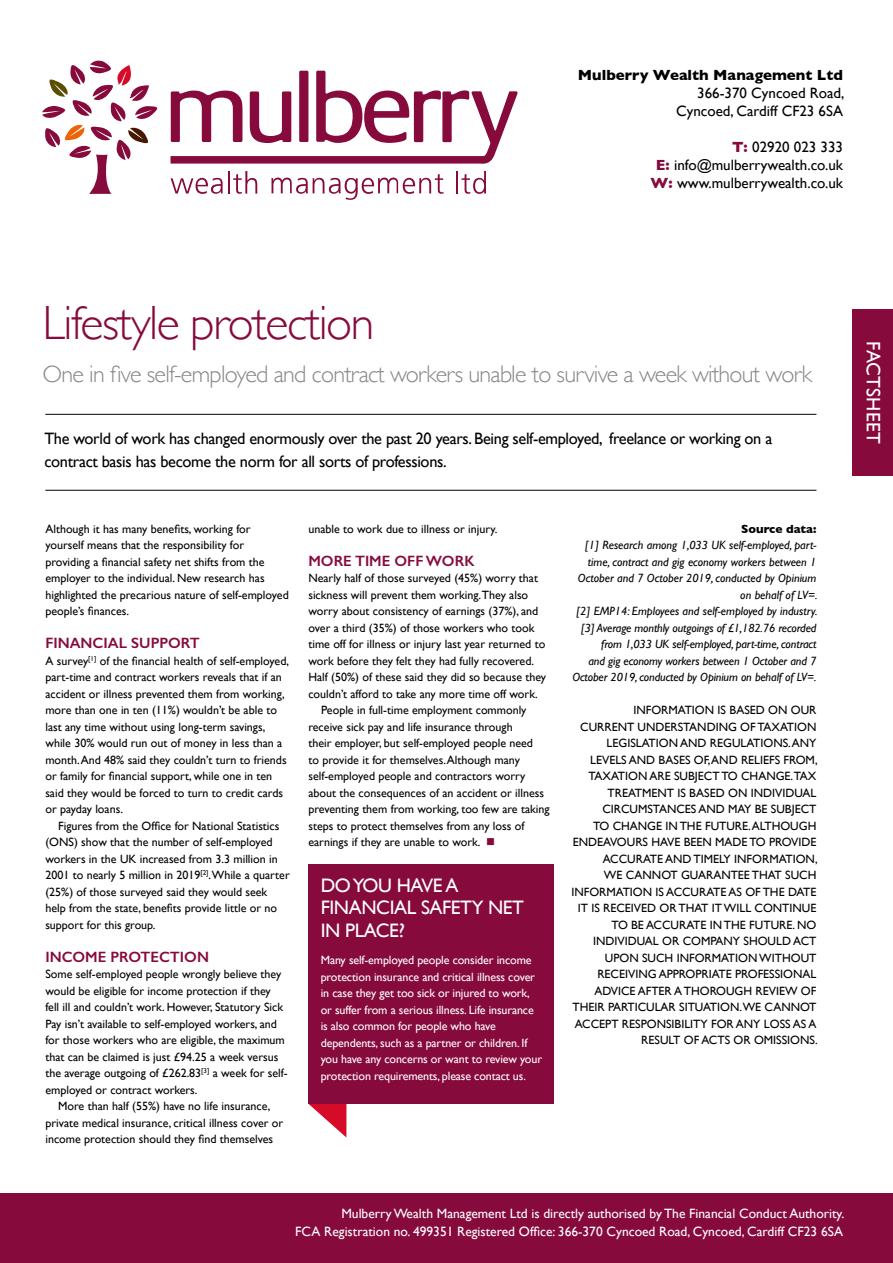
<style>
.page{position:relative;width:893px;height:1263px;background:#fff}
.page>*{position:absolute;margin:0;border:0;box-sizing:border-box;transform-origin:0 0}
.t1{font:300 48px "Gill Sans";letter-spacing:-.03em;color:#870a3d}
.t2{font:300 24px "Gill Sans";letter-spacing:-.03em;color:#878787}
.t3{font:19.5px/22.5px "Gill Sans";letter-spacing:-.02em;color:#fff}
.t4{font:19.5px "Gill Sans";letter-spacing:.01em;color:#fff}
.t5{font:16.5px/22.5px "Gill Sans";letter-spacing:-.02em;color:#000}
.t6{font:15px/18px "Gill Sans";color:#000;text-align:right}
.t7{font:600 15px "Gill Sans";color:#870a3d}
.t8{font:700 15px "Gill Sans";color:#000}
.t9{font:13.5px/18px "Gill Sans";color:#fff;text-align:right}
.t10{font:12px/16.5px "Gill Sans";color:#000}
.t11{font:italic 12px/16.5px "Gill Sans";letter-spacing:-.01em;color:#000;text-align:right}
.t12{font:12px/16.5px "Gill Sans";letter-spacing:-.01em;color:#fff}
.t13{font:700 12px "Gill Sans";color:#000}
.s1{font-weight:700;color:#870a3d}
.s2{color:#870a3d}
</style>
<div class="page">
<hr style="left:45px;top:490px;width:771px;height:1px;background:#000">
<hr style="left:45px;top:414px;width:771px;height:1px;background:#000">
<svg style="left:308px;top:1104px;width:38px;height:33px"></svg>
<div style="left:308px;top:864px;width:245px;height:240px;background:#870a3d"></div>
<div style="left:852px;top:309px;width:41px;height:166px;background:#870a3d"></div>
<div style="left:0;top:1193px;width:893px;height:70px;background:#870a3d"></div>
<svg style="left:170px;top:71px;width:347px;height:93px"></svg>
<svg style="left:171px;top:178px;width:52px;height:16px"></svg>
<hr style="left:228px;top:171px;width:2px;height:22px;background:#870a3d">
<svg style="left:233px;top:171px;width:24px;height:23px"></svg>
<svg style="left:271px;top:174px;width:173px;height:26px"></svg>
<hr style="left:456px;top:171px;width:2px;height:22px;background:#870a3d">
<svg style="left:462px;top:171px;width:24px;height:23px"></svg>
<svg style="left:42px;top:60px;width:116px;height:134px"></svg>
<p class="t8" style="left:578px;top:66px;width:267px">Mulberry Wealth Management Ltd</p>
<p class="t6" style="left:676px;top:84px;width:170px">366-370 Cyncoed Road,<br>Cyncoed, Cardiff CF23 6SA</p>
<p class="t6" style="left:651px;top:138px;width:194px"><span class="s1">T:</span> 02920 023 333<br><span class="s1">E:</span> info@mulberrywealth.co.uk<br><span class="s1">W:</span> www.mulberrywealth.co.uk</p>
<h1 class="t1" style="left:43px;top:296px;width:333px">Lifestyle protection</h1>
<h2 class="t2" style="left:43px;top:361px;width:771px">One in five self-employed and contract workers unable to survive a week without work</h2>
<h3 class="t5" style="left:44px;top:427px;width:729px">The world of work has changed enormously over the past 20 years. Being self-employed, freelance or working on a contract basis has become the norm for all sorts of professions.</h3>
<p class="t10" style="left:45px;top:520px;width:245px">Although it has many benefits, working for yourself means that the responsibility for providing a financial safety net shifts from the employer to the individual. New research has highlighted the precarious nature of self-employed people’s finances.</p>
<p class="t7" style="left:45px;top:634px;width:156px">FINANCIAL SUPPORT</p>
<p class="t10" style="left:45px;top:652px;width:245px">A survey<sup>[1]</sup> of the financial health of self-employed, part-time and contract workers reveals that if an accident or illness prevented them from working, more than one in ten (11%) wouldn’t be able to last any time without using long-term savings, while 30% would run out of money in less than a month. And 48% said they couldn’t turn to friends or family for financial support, while one in ten said they would be forced to turn to credit cards or payday loans.</p>
<p class="t10" style="left:45px;top:817px;width:246px;text-indent:13px">Figures from the Office for National Statistics (ONS) show that the number of self-employed workers in the UK increased from 3.3 million in 2001 to nearly 5 million in 2019<sup>[2]</sup>.While a quarter (25%) of those surveyed said they would seek help from the state, benefits provide little or no support for this group.</p>
<p class="t7" style="left:45px;top:947px;width:165px">INCOME PROTECTION</p>
<p class="t10" style="left:45px;top:966px;width:244px">Some self-employed people wrongly believe they would be eligible for income protection if they fell ill and couldn’t work. However, Statutory Sick Pay isn’t available to self-employed workers, and for those workers who are eligible, the maximum that can be claimed is just £94.25 a week versus the average outgoing of £262.83<sup>[3]</sup> a week for self&shy;employed or contract workers.</p>
<p class="t10" style="left:45px;top:1098px;width:239px;text-indent:13px">More than half (55%) have no life insurance, private medical insurance, critical illness cover or income protection should they find themselves</p>
<p class="t10" style="left:308px;top:520px;width:190px">unable to work due to illness or injury.</p>
<p class="t7" style="left:308px;top:551px;width:168px">MORE TIME OFF WORK</p>
<p class="t10" style="left:308px;top:570px;width:231px">Nearly half of those surveyed (45%) worry that</p>
<p class="t10" style="left:308px;top:586px;width:221px">sickness will prevent them working.They also</p>
<p class="t10" style="left:308px;top:603px;width:231px">worry about consistency of earnings (37%), and</p>
<p class="t10" style="left:308px;top:619px;width:228px">over a third (35%) of those workers who took</p>
<p class="t10" style="left:308px;top:636px;width:238px">time off for illness or injury last year returned to</p>
<p class="t10" style="left:308px;top:652px;width:227px">work before they felt they had fully recovered.</p>
<p class="t10" style="left:308px;top:669px;width:239px">Half (50%) of these said they did so because they</p>
<p class="t10" style="left:308px;top:685px;width:231px">couldn’t afford to take any more time off work.</p>
<p class="t10" style="left:321px;top:702px;width:207px">People in full-time employment commonly</p>
<p class="t10" style="left:308px;top:718px;width:206px">receive sick pay and life insurance through</p>
<p class="t10" style="left:308px;top:735px;width:226px">their employer, but self-employed people need</p>
<p class="t10" style="left:308px;top:751px;width:213px">to provide it for themselves. Although many</p>
<p class="t10" style="left:308px;top:768px;width:219px">self-employed people and contractors worry</p>
<p class="t10" style="left:308px;top:784px;width:237px">about the consequences of an accident or illness</p>
<p class="t10" style="left:308px;top:801px;width:243px">preventing them from working, too few are taking</p>
<p class="t10" style="left:308px;top:817px;width:217px">steps to protect themselves from any loss of</p>
<p class="t10" style="left:308px;top:834px;width:188px">earnings if they are unable to work. <span class="s2">■</span></p>
<h3 class="t3" style="left:321px;top:874px;width:205px">DO YOU HAVE A<br>FINANCIAL SAFETY NET<br>IN PLACE?</h3>
<p class="t12" style="left:321px;top:952px;width:223px">Many self-employed people consider income protection insurance and critical illness cover in case they get too sick or injured to work, or suffer from a serious illness. Life insurance is also common for people who have dependents, such as a partner or children. If you have any concerns or want to review your protection requirements, please contact us.</p>
<p class="t13" style="left:741px;top:521px;width:77px">Source data:</p>
<p class="t11" style="left:572px;top:537px;width:247px">[1] Research among 1,033 UK self-employed, part&shy;time, contract and gig economy workers between 1<br>October and 7 October 2019, conducted by Opinium on behalf of LV=.<br>[2] EMP14: Employees and self-employed by industry. [3] Average monthly outgoings of £1,182.76 recorded from 1,033 UK self-employed, part-time, contract<br>and gig economy workers between 1 October and 7<br>October 2019, conducted by Opinium on behalf of LV=.</p>
<p class="t10" style="left:571px;top:702px;width:248px;text-align:right">INFORMATION IS BASED ON OUR<br>CURRENT UNDERSTANDING OF TAXATION LEGISLATION AND REGULATIONS. ANY LEVELS AND BASES OF, AND RELIEFS FROM, TAXATION ARE SUBJECT TO CHANGE.TAX TREATMENT IS BASED ON INDIVIDUAL CIRCUMSTANCES AND MAY BE SUBJECT<br>TO CHANGE IN THE FUTURE. ALTHOUGH ENDEAVOURS HAVE BEEN MADE TO PROVIDE ACCURATE AND TIMELY INFORMATION,<br>WE CANNOT GUARANTEE THAT SUCH INFORMATION IS ACCURATE AS OF THE DATE IT IS RECEIVED OR THAT IT WILL CONTINUE TO BE ACCURATE IN THE FUTURE. NO INDIVIDUAL OR COMPANY SHOULD ACT UPON SUCH INFORMATION WITHOUT RECEIVING APPROPRIATE PROFESSIONAL ADVICE AFTER A THOROUGH REVIEW OF THEIR PARTICULAR SITUATION.WE CANNOT ACCEPT RESPONSIBILITY FOR ANY LOSS AS A RESULT OF ACTS OR OMISSIONS.</p>
<h3 class="t4" style="left:885px;top:341px;width:104px;rotate:90deg">FACTSHEET</h3>
<p class="t9" style="left:295px;top:1204px;width:551px">Mulberry Wealth Management Ltd is directly authorised by The Financial Conduct Authority.<br>FCA Registration no. 499351 Registered Office: 366-370 Cyncoed Road, Cyncoed, Cardiff CF23 6SA</p>
</div>
